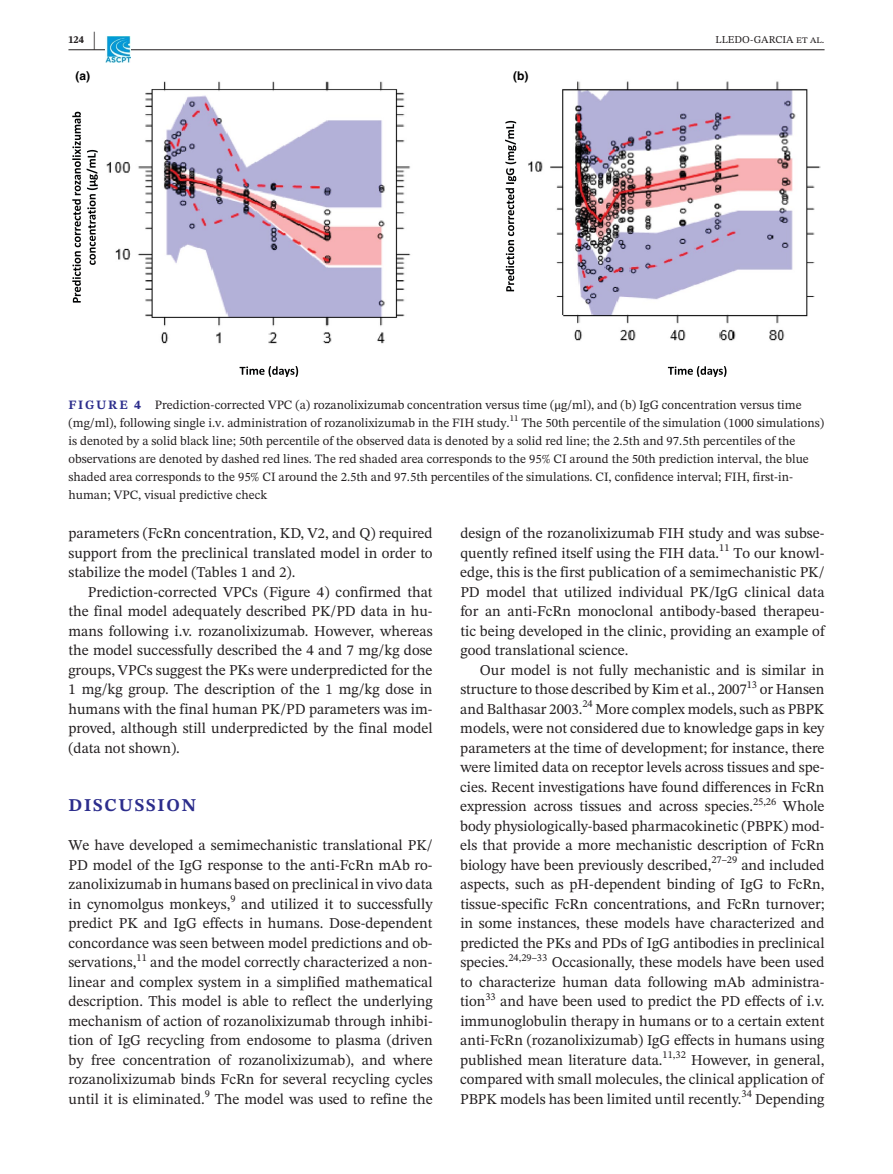
<style>
.page{position:relative;width:893px;height:1174px;background:#fff}
.page>*{position:absolute;margin:0;border:0;box-sizing:border-box;transform-origin:0 0}
.t1{font:700 18px "STIX Two Text";letter-spacing:.1em;color:#2c2d8c}
.t2{font:15px/19.5px "STIX Two Text";letter-spacing:-.005em;color:#231f20;text-align:justify}
.t3{font:12.75px/18px "STIX Two Text";color:#231f20}
.t4{font:700 12px "Helvetica";color:#000}
.t5{font:10.5px "STIX Two Text";letter-spacing:-.005em;color:#231f20}
.t6{font:700 10.5px "STIX Two Text";color:#231f20}
.s1{font-size:21px}
.s2{font-weight:700;color:#2c2d8c}
.s3{font-family:"STIX"}
</style>
<div class="page">
<hr style="left:68px;top:49px;width:756px;height:1px;background:#231f20">
<img style="left:105px;top:37px;width:26px;height:25px">
<img style="left:106px;top:81px;width:305px;height:263px">
<img style="left:528px;top:81px;width:293px;height:260px">
<svg style="left:72px;top:112px;width:9px;height:190px"></svg>
<svg style="left:87px;top:150px;width:11px;height:115px"></svg>
<svg style="left:505px;top:121px;width:11px;height:170px"></svg>
<svg style="left:668px;top:366px;width:58px;height:11px"></svg>
<svg style="left:240px;top:366px;width:58px;height:11px"></svg>
<p class="t6" style="left:68px;top:32px;width:29px">124 <span class="s1">|</span></p>
<p class="t5" style="left:716px;top:32px;width:110px">LLEDO--GARCIA et al.</p>
<p class="t4" style="left:76px;top:69px;width:16px">(a)</p>
<p class="t4" style="left:513px;top:69px;width:17px">(b)</p>
<p class="t3" style="left:68px;top:396px;width:757px"><span class="s2">FIGURE 4</span> Prediction-corrected VPC (a) rozanolixizumab concentration versus time (<span class="s3">μ</span>g/ml), and (b) IgG concentration versus time (mg/ml), following single i.v. administration of rozanolixizumab in the FIH study.<sup>11</sup> The 50th percentile of the simulation (1000 simulations) is denoted by a solid black line; 50th percentile of the observed data is denoted by a solid red line; the 2.5th and 97.5th percentiles of the observations are denoted by dashed red lines. The red shaded area corresponds to the 95% CI around the 50th prediction interval, the blue shaded area corresponds to the 95% CI around the 2.5th and 97.5th percentiles of the simulations. CI, confidence interval; FIH, first-in&shy;human; VPC, visual predictive check</p>
<p class="t2" style="left:68px;top:523px;width:366px">parameters (FcRn concentration, KD, V2, and Q) required support from the preclinical translated model in order to stabilize the model (Tables 1 and 2).</p>
<p class="t2" style="left:68px;top:582px;width:366px;text-indent:20px">Prediction-corrected VPCs (Figure 4) confirmed that the final model adequately described PK/PD data in hu&shy;mans following i.v. rozanolixizumab. However, whereas the model successfully described the 4 and 7 mg/kg dose groups, VPCs suggest the PKs were underpredicted for the 1 mg/kg group. The description of the 1 mg/kg dose in humans with the final human PK/PD parameters was im&shy;proved, although still underpredicted by the final model (data not shown).</p>
<p class="t1" style="left:68px;top:792px;width:129px">DISCUSSION</p>
<p class="t2" style="left:68px;top:835px;width:366px">We have developed a semimechanistic translational PK/ PD model of the IgG response to the anti-FcRn mAb ro&shy;zanolixizumab in humans based on preclinical in vivo data in cynomolgus monkeys,</p>
<p class="t5" style="left:230px;top:891px;width:7px">9</p>
<p class="t2" style="left:68px;top:894px;width:366px;text-indent:173px">and utilized it to successfully predict PK and IgG effects in humans. Dose-dependent concordance was seen between model predictions and ob&shy;servations,</p>
<p class="t5" style="left:136px;top:949px;width:12px">11</p>
<p class="t2" style="left:68px;top:952px;width:366px;text-indent:82px">and the model correctly characterized a non&shy;linear and complex system in a simplified mathematical description. This model is able to reflect the underlying mechanism of action of rozanolixizumab through inhibi&shy;tion of IgG recycling from endosome to plasma (driven by free concentration of rozanolixizumab), and where rozanolixizumab binds FcRn for several recycling cycles until it is eliminated.</p>
<p class="t5" style="left:205px;top:1086px;width:7px">9</p>
<p class="t2" style="left:215px;top:1089px;width:219px">The model was used to refine the</p>
<p class="t2" style="left:460px;top:523px;width:366px">design of the rozanolixizumab FIH study and was subse&shy;quently refined itself using the FIH data.</p>
<p class="t5" style="left:719px;top:540px;width:12px">11</p>
<p class="t2" style="left:460px;top:543px;width:366px;text-indent:273px">To our knowl&shy;edge, this is the first publication of a semimechanistic PK/ PD model that utilized individual PK/IgG clinical data for an anti-FcRn monoclonal antibody-based therapeu&shy;tic being developed in the clinic, providing an example of good translational science.</p>
<p class="t2" style="left:460px;top:660px;width:366px;text-indent:20px">Our model is not fully mechanistic and is similar in structure to those described by Kim et al., 2007</p>
<p class="t5" style="left:747px;top:676px;width:12px">13</p>
<p class="t2" style="left:760px;top:679px;width:66px">or Hansen</p>
<p class="t2" style="left:460px;top:699px;width:124px">and Balthasar 2003.</p>
<p class="t5" style="left:582px;top:696px;width:12px">24</p>
<p class="t2" style="left:460px;top:699px;width:366px;text-indent:135px">More complex models, such as PBPK models, were not considered due to knowledge gaps in key parameters at the time of development; for instance, there were limited data on receptor levels across tissues and spe&shy;cies. Recent investigations have found differences in FcRn expression across tissues and across species.</p>
<p class="t5" style="left:753px;top:793px;width:25px">25,26</p>
<p class="t2" style="left:460px;top:796px;width:366px;text-indent:323px">Whole body physiologically-based pharmacokinetic (PBPK) mod&shy;els that provide a more mechanistic description of FcRn biology have been previously described,</p>
<p class="t5" style="left:711px;top:852px;width:27px">27–29</p>
<p class="t2" style="left:460px;top:855px;width:366px;text-indent:281px">and included aspects, such as pH-dependent binding of IgG to FcRn, tissue-specific FcRn concentrations, and FcRn turnover; in some instances, these models have characterized and predicted the PKs and PDs of IgG antibodies in preclinical species.</p>
<p class="t5" style="left:508px;top:949px;width:40px">24,29–33</p>
<p class="t2" style="left:460px;top:952px;width:366px;text-indent:91px">Occasionally, these models have been used to characterize human data following mAb administra&shy;tion</p>
<p class="t5" style="left:485px;top:988px;width:12px">33</p>
<p class="t2" style="left:460px;top:991px;width:366px;text-indent:40px">and have been used to predict the PD effects of i.v. immunoglobulin therapy in humans or to a certain extent anti-FcRn (rozanolixizumab) IgG effects in humans using published mean literature data.</p>
<p class="t5" style="left:663px;top:1047px;width:25px">11,32</p>
<p class="t2" style="left:460px;top:1050px;width:366px;text-indent:231px">However, in general, compared with small molecules, the clinical application of PBPK models has been limited until recently.</p>
<p class="t5" style="left:742px;top:1086px;width:12px">34</p>
<p class="t2" style="left:755px;top:1089px;width:71px">Depending</p>
</div>
